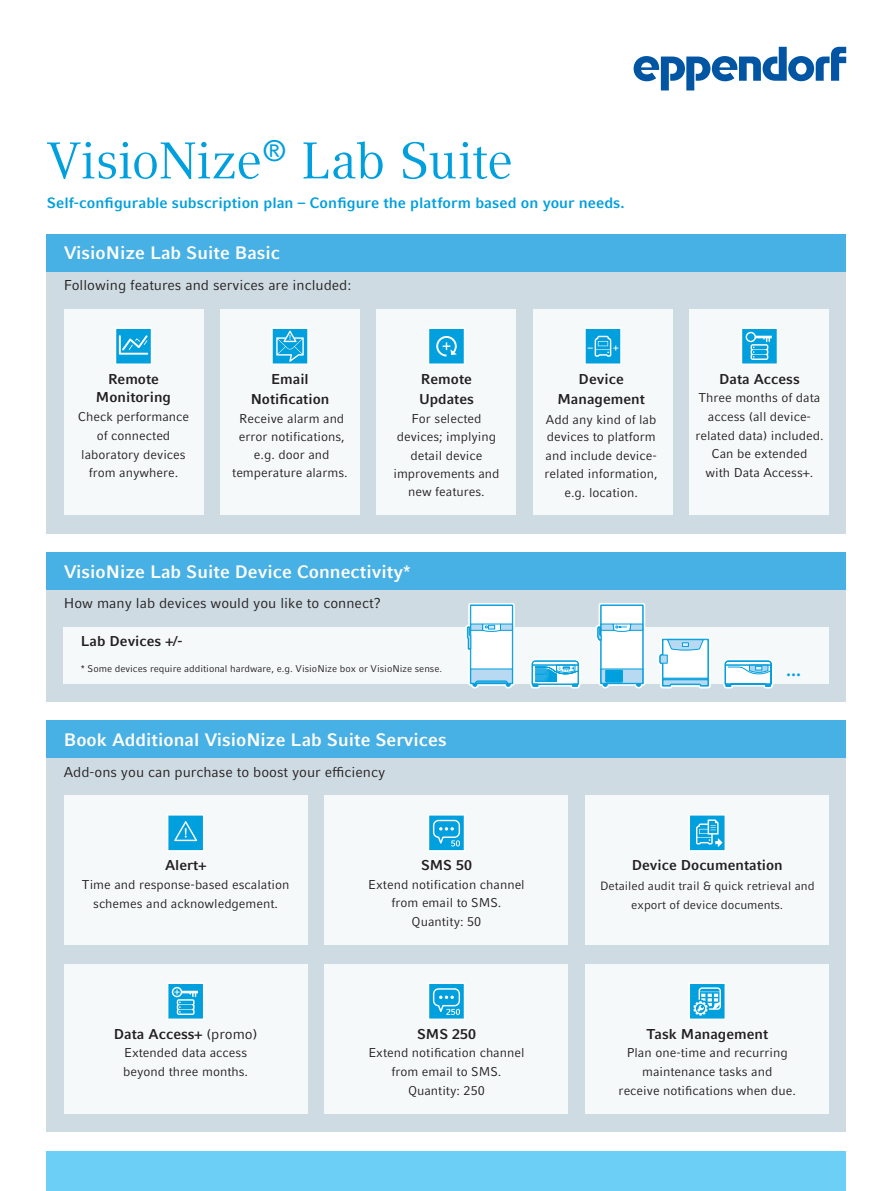
<style>
.page{position:relative;width:893px;height:1191px;background:#fff}
.page>*{position:absolute;margin:0;border:0;box-sizing:border-box;transform-origin:0 0}
.t1{font:51px "Compatil Textfor Eppendorf";letter-spacing:-.01em;color:#009fde}
.t2{font:700 18px "Compatil Factfor Eppendorf";color:#fff}
.t3{font:700 18px "Compatil Factfor Eppendorf";color:#009fde}
.t4{font:700 15px "Compatil Factfor Eppendorf";color:#009fde}
.t5{font:700 14.25px/20.2px "Compatil Factfor Eppendorf";color:#231f20;text-align:center}
.t6{font:14.25px "Compatil Factfor Eppendorf";color:#231f20}
.t7{font:12.75px/18.8px "Compatil Factfor Eppendorf";color:#231f20;text-align:center}
.t8{font:12px/18.8px "Compatil Factfor Eppendorf";color:#231f20;text-align:center}
.t9{font:9.75px "Compatil Factfor Eppendorf";color:#231f20}
.s1{font-weight:400}
</style>
<div class="page">
<div style="left:47px;top:720px;width:799px;height:412px;background:#cfdbe2"></div>
<div style="left:47px;top:552px;width:799px;height:150px;background:#cfdbe2"></div>
<div style="left:47px;top:234px;width:799px;height:299px;background:#cfdbe2"></div>
<div style="left:47px;top:234px;width:799px;height:37px;background:#47b0e4"></div>
<div style="left:47px;top:552px;width:799px;height:37px;background:#47b0e4"></div>
<div style="left:47px;top:720px;width:799px;height:38px;background:#47b0e4"></div>
<div style="left:64px;top:795px;width:244px;height:150px;background:#f6f9fa"></div>
<div style="left:64px;top:963px;width:244px;height:150px;background:#f6f9fa"></div>
<div style="left:325px;top:963px;width:243px;height:150px;background:#f6f9fa"></div>
<div style="left:585px;top:963px;width:244px;height:150px;background:#f6f9fa"></div>
<div style="left:585px;top:795px;width:244px;height:150px;background:#f6f9fa"></div>
<div style="left:325px;top:795px;width:243px;height:150px;background:#f6f9fa"></div>
<div style="left:64px;top:309px;width:139px;height:205px;background:#f6f9fa"></div>
<div style="left:220px;top:309px;width:140px;height:205px;background:#f6f9fa"></div>
<div style="left:377px;top:309px;width:139px;height:205px;background:#f6f9fa"></div>
<div style="left:533px;top:309px;width:140px;height:205px;background:#f6f9fa"></div>
<div style="left:690px;top:309px;width:139px;height:205px;background:#f6f9fa"></div>
<div style="left:64px;top:627px;width:765px;height:56px;background:#f6f9fa"></div>
<div style="left:47px;top:1151px;width:799px;height:40px;background:#6bcff6"></div>
<svg style="left:530px;top:660px;width:51px;height:28px"></svg>
<svg style="left:596px;top:603px;width:49px;height:85px"></svg>
<svg style="left:465px;top:603px;width:50px;height:85px"></svg>
<svg style="left:657px;top:638px;width:54px;height:50px"></svg>
<svg style="left:723px;top:660px;width:50px;height:28px"></svg>
<svg style="left:168px;top:815px;width:35px;height:36px"></svg>
<svg style="left:742px;top:329px;width:35px;height:35px"></svg>
<svg style="left:168px;top:984px;width:35px;height:35px"></svg>
<svg style="left:690px;top:815px;width:35px;height:36px"></svg>
<svg style="left:585px;top:329px;width:36px;height:35px"></svg>
<svg style="left:272px;top:329px;width:36px;height:35px"></svg>
<svg style="left:116px;top:329px;width:35px;height:35px"></svg>
<svg style="left:429px;top:329px;width:35px;height:35px"></svg>
<svg style="left:429px;top:815px;width:35px;height:36px"></svg>
<svg style="left:429px;top:984px;width:35px;height:35px"></svg>
<svg style="left:690px;top:984px;width:35px;height:35px"></svg>
<svg style="left:634px;top:47px;width:212px;height:43px"></svg>
<h1 class="t1" style="left:47px;top:131px;width:468px">VisioNize<sup>®</sup> Lab Suite</h1>
<p class="t4" style="left:47px;top:194px;width:579px">Self-configurable subscription plan – Configure the platform based on your needs.</p>
<h2 class="t2" style="left:64px;top:242px;width:218px">VisioNize Lab Suite Basic</h2>
<p class="t6" style="left:64px;top:277px;width:289px">Following features and services are included:</p>
<p class="t5" style="left:96px;top:369px;width:77px;line-height:18.8px">Remote<br>Monitoring</p>
<p class="t7" style="left:78px;top:407px;width:113px">Check performance of connected laboratory devices from anywhere.</p>
<p class="t5" style="left:251px;top:369px;width:80px">Email<br>Notification</p>
<p class="t7" style="left:232px;top:409px;width:117px;line-height:18.1px">Receive alarm and error notifications, e.g. door and temperature alarms.</p>
<p class="t5" style="left:557px;top:369px;width:89px">Device<br>Management</p>
<p class="t7" style="left:545px;top:410px;width:115px;line-height:18.3px">Add any kind of lab devices to platform and include device&shy;related information, e.g. location.</p>
<p class="t5" style="left:421px;top:369px;width:53px">Remote</p>
<p class="t5" style="left:719px;top:369px;width:82px">Data Access</p>
<p class="t5" style="left:419px;top:389px;width:56px">Updates</p>
<p class="t7" style="left:393px;top:409px;width:108px;line-height:18.3px">For selected devices; implying detail device improvements and new features.</p>
<p class="t7" style="left:695px;top:388px;width:130px">Three months of data access (all device&shy;related data) included.<br>Can be extended<br>with Data Access+.</p>
<h2 class="t2" style="left:64px;top:560px;width:348px">VisioNize Lab Suite Device Connectivity*</h2>
<p class="t6" style="left:64px;top:595px;width:319px">How many lab devices would you like to connect?</p>
<p class="t5" style="left:81px;top:630px;width:103px">Lab Devices +/-</p>
<p class="t9" style="left:81px;top:662px;width:363px">* Some devices require additional hardware, e.g. VisioNize box or VisioNize sense.</p>
<h2 class="t2" style="left:64px;top:729px;width:384px">Book Additional VisioNize Lab Suite Services</h2>
<p class="t6" style="left:64px;top:763px;width:323px">Add-ons you can purchase to boost your efficiency</p>
<p class="t5" style="left:165px;top:855px;width:43px">Alert+</p>
<p class="t7" style="left:82px;top:875px;width:209px">Time and response-based escalation schemes and acknowledgement.</p>
<p class="t5" style="left:421px;top:854px;width:52px">SMS 50</p>
<p class="t7" style="left:368px;top:875px;width:158px">Extend notification channel from email to SMS.<br>Quantity: 50</p>
<h2 class="t3" style="left:786px;top:659px;width:17px">...</h2>
<p class="t5" style="left:632px;top:855px;width:153px">Device Documentation</p>
<p class="t8" style="left:600px;top:876px;width:216px">Detailed audit trail &amp; quick retrieval and export of device documents.</p>
<p class="t5" style="left:114px;top:1023px;width:145px">Data Access+ <span class="s1">(promo)</span></p>
<p class="t5" style="left:417px;top:1023px;width:60px">SMS 250</p>
<p class="t5" style="left:646px;top:1023px;width:123px">Task Management</p>
<p class="t7" style="left:123px;top:1043px;width:126px;text-align:left">Extended data access beyond three months.</p>
<p class="t7" style="left:368px;top:1043px;width:158px">Extend notification channel from email to SMS.<br>Quantity: 250</p>
<p class="t7" style="left:619px;top:1043px;width:179px">Plan one-time and recurring maintenance tasks and<br>receive notifications when due.</p>
</div>
